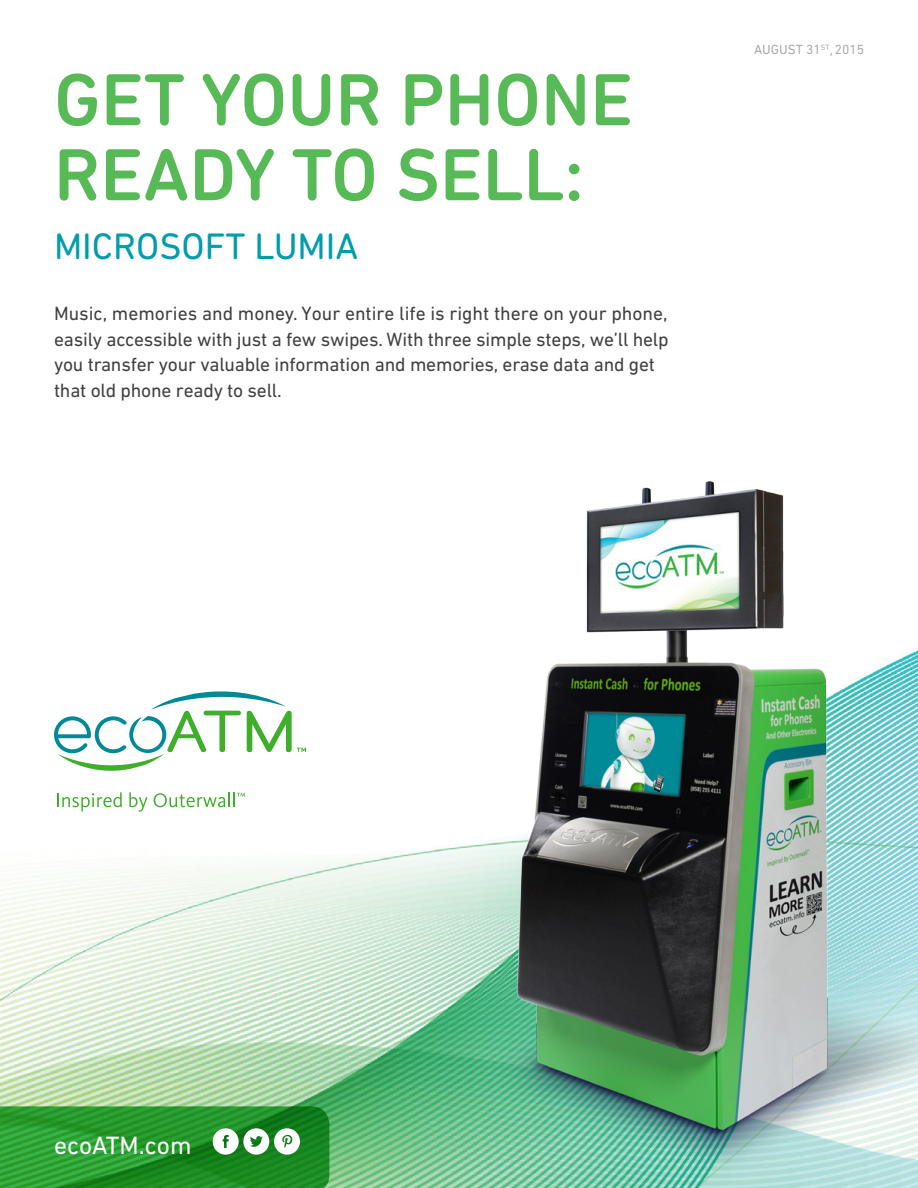
<style>
.page{position:relative;width:918px;height:1188px;background:#fff}
.page>*{position:absolute;margin:0;border:0;box-sizing:border-box;transform-origin:0 0}
.t1{font:500 75px/75px "DIN Next Rounded LT Pro";color:#57ba56}
.t2{font:37.5px "DIN Next Rounded LT Pro";color:#009dac}
.t3{font:25.5px "DIN Next W1 G";color:#fff}
.t4{font:19.5px/25.5px "DIN Next W1 G";letter-spacing:-.01em;color:#414042}
.t5{font:13.5px "DIN Next Rounded LT Pro";color:#565659}
</style>
<div class="page">
<img style="left:0;top:798px;width:918px;height:390px">
<img style="left:495px;top:481px;width:423px;height:696px">
<svg style="left:57px;top:792px;width:65px;height:20px"></svg>
<svg style="left:129px;top:792px;width:19px;height:20px"></svg>
<svg style="left:154px;top:792px;width:91px;height:15px"></svg>
<svg style="left:54px;top:691px;width:252px;height:80px"></svg>
<svg style="left:0;top:1106px;width:329px;height:82px;background:#2f9a36"></svg>
<h1 class="t1" style="left:54px;top:62px;width:581px">GET YOUR PHONE<br>READY TO SELL:</h1>
<h2 class="t2" style="left:54px;top:224px;width:306px">MICROSOFT LUMIA</h2>
<p class="t4" style="left:54px;top:301px;width:616px">Music, memories and money. Your entire life is right there on your phone, easily accessible with just a few swipes. With three simple steps, we’ll help you transfer your valuable information and memories, erase data and get that old phone ready to sell.</p>
<p class="t5" style="left:754px;top:42px;width:111px">AUGUST 31<sup>ST</sup>, 2015</p>
<h3 class="t3" style="left:54px;top:1131px;width:139px">ecoATM.com</h3>
</div>
